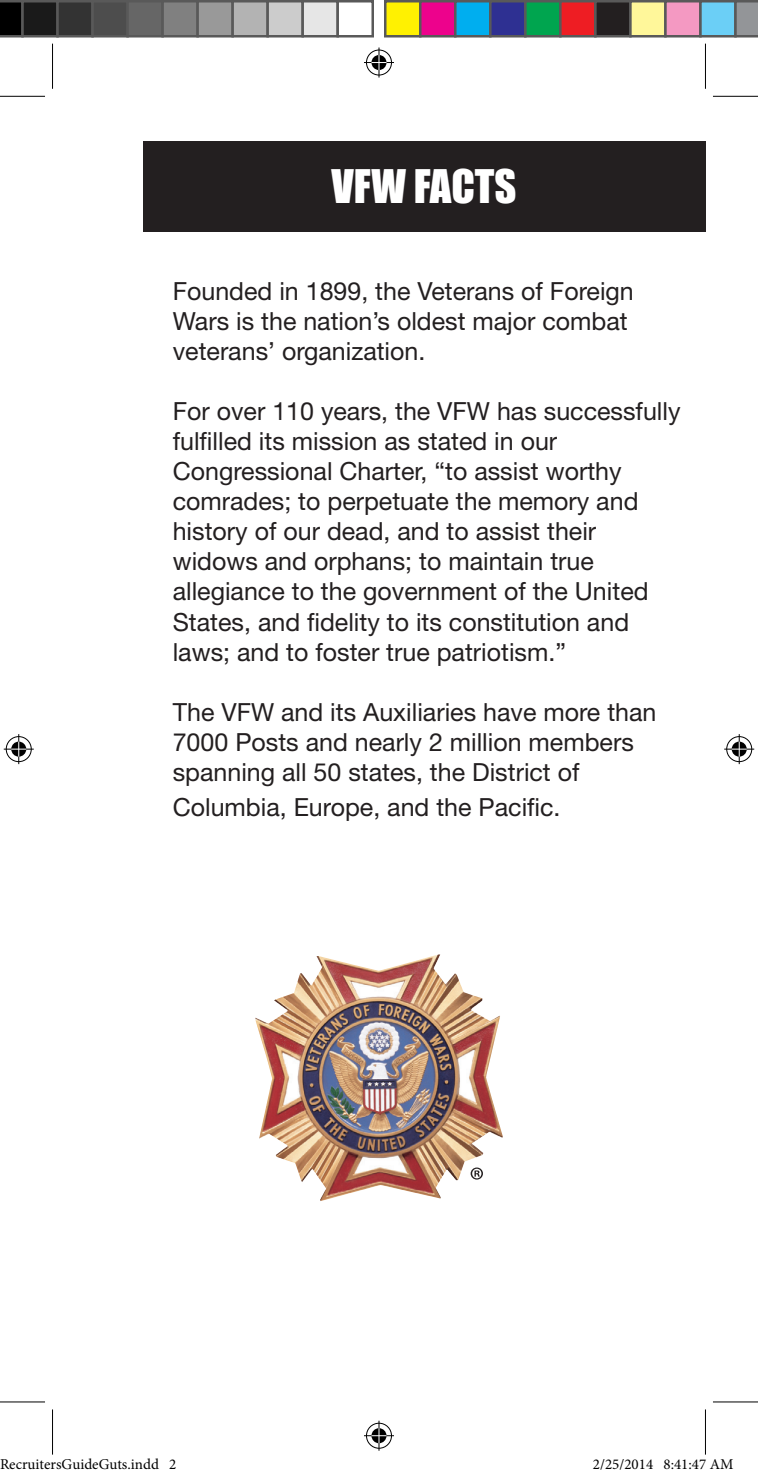
<style>
.page{position:relative;width:758px;height:1477px;background:#fff}
.page>*{position:absolute;margin:0;border:0;box-sizing:border-box;transform-origin:0 0}
.t1{font:42.5px "Impact";color:#fff}
.t2{font:25px/30px "Helvetica Neue LT Std";color:#231f20}
.t3{font:15px "Minion Pro";color:#000}
</style>
<div class="page">
<img style="left:255px;top:954px;width:247px;height:247px">
<svg style="left:470px;top:1167px;width:13px;height:12px"></svg>
<div style="left:142px;top:141px;width:563px;height:90px;background:#231f20"></div>
<hr style="left:0;top:96px;width:45px;height:1px;background:#000">
<hr style="left:712px;top:96px;width:46px;height:1px;background:#000">
<hr style="left:0;top:1401px;width:45px;height:1px;background:#000">
<hr style="left:712px;top:1401px;width:46px;height:1px;background:#000">
<hr style="left:52px;top:44px;width:1px;height:45px;background:#000">
<hr style="left:52px;top:1409px;width:1px;height:45px;background:#000">
<hr style="left:705px;top:44px;width:1px;height:45px;background:#000">
<div style="left:365px;top:48px;width:28px;height:29px;border:3px solid #fff;border-radius:50%"></div>
<hr style="left:364px;top:61px;width:30px;height:3px;background:#fff">
<hr style="left:377px;top:48px;width:3px;height:30px;background:#fff">
<div style="left:370px;top:53px;width:18px;height:19px;border:3px solid #fff;border-radius:50%"></div>
<div style="left:366px;top:50px;width:26px;height:25px;border:1px solid #000;border-radius:50%"></div>
<hr style="left:364px;top:62px;width:30px;height:1px;background:#000">
<hr style="left:378px;top:48px;width:1px;height:30px;background:#000">
<svg style="left:371px;top:55px;width:15px;height:15px"></svg>
<div style="left:365px;top:1421px;width:28px;height:28px;border:3px solid #fff;border-radius:50%"></div>
<svg style="left:364px;top:1433px;width:30px;height:4px"></svg>
<hr style="left:377px;top:1420px;width:3px;height:30px;background:#fff">
<div style="left:370px;top:1426px;width:18px;height:18px;border:3px solid #fff;border-radius:50%"></div>
<div style="left:366px;top:1422px;width:26px;height:26px;border:1px solid #000;border-radius:50%"></div>
<hr style="left:364px;top:1435px;width:30px;height:1px;background:#000">
<hr style="left:378px;top:1420px;width:1px;height:30px;background:#000">
<svg style="left:371px;top:1428px;width:15px;height:14px"></svg>
<div style="left:5px;top:735px;width:28px;height:28px;border:3px solid #fff;border-radius:50%"></div>
<hr style="left:4px;top:747px;width:30px;height:3px;background:#fff">
<hr style="left:17px;top:734px;width:3px;height:30px;background:#fff">
<div style="left:10px;top:740px;width:18px;height:18px;border:3px solid #fff;border-radius:50%"></div>
<div style="left:6px;top:736px;width:26px;height:26px;border:1px solid #000;border-radius:50%"></div>
<hr style="left:4px;top:748px;width:30px;height:1px;background:#000">
<hr style="left:18px;top:734px;width:1px;height:30px;background:#000">
<svg style="left:11px;top:741px;width:15px;height:15px"></svg>
<div style="left:725px;top:735px;width:28px;height:28px;border:3px solid #fff;border-radius:50%"></div>
<hr style="left:724px;top:747px;width:30px;height:3px;background:#fff">
<hr style="left:737px;top:734px;width:3px;height:30px;background:#fff">
<div style="left:730px;top:740px;width:18px;height:18px;border:3px solid #fff;border-radius:50%"></div>
<div style="left:726px;top:736px;width:26px;height:26px;border:1px solid #000;border-radius:50%"></div>
<hr style="left:724px;top:748px;width:30px;height:1px;background:#000">
<hr style="left:738px;top:734px;width:1px;height:30px;background:#000">
<svg style="left:731px;top:741px;width:15px;height:15px"></svg>
<svg style="left:0;top:0;width:21px;height:38px"></svg>
<div style="left:22px;top:1px;width:36px;height:35px;background:#1a1a1a"></div>
<div style="left:21px;top:0;width:38px;height:38px;border:2px solid #595959"></div>
<div style="left:58px;top:1px;width:34px;height:35px;background:#333"></div>
<div style="left:56px;top:0;width:38px;height:38px;border:2px solid #595959"></div>
<div style="left:92px;top:1px;width:36px;height:35px;background:#4d4d4d"></div>
<div style="left:91px;top:0;width:38px;height:38px;border:2px solid #595959"></div>
<div style="left:128px;top:1px;width:34px;height:35px;background:#666"></div>
<div style="left:126px;top:0;width:38px;height:38px;border:2px solid #595959"></div>
<div style="left:162px;top:1px;width:36px;height:35px;background:#808080"></div>
<div style="left:161px;top:0;width:38px;height:38px;border:2px solid #595959"></div>
<div style="left:198px;top:1px;width:34px;height:35px;background:#999"></div>
<div style="left:196px;top:0;width:38px;height:38px;border:2px solid #595959"></div>
<div style="left:232px;top:1px;width:36px;height:35px;background:#b3b3b3"></div>
<div style="left:231px;top:0;width:38px;height:38px;border:2px solid #595959"></div>
<div style="left:268px;top:1px;width:34px;height:35px;background:#ccc"></div>
<div style="left:266px;top:0;width:38px;height:38px;border:2px solid #595959"></div>
<div style="left:302px;top:1px;width:36px;height:35px;background:#e6e6e6"></div>
<div style="left:301px;top:0;width:38px;height:38px;border:2px solid #595959"></div>
<div style="left:336px;top:0;width:38px;height:38px;border:2px solid #595959"></div>
<div style="left:385px;top:1px;width:35px;height:35px;background:#fff101"></div>
<div style="left:384px;top:0;width:37px;height:38px;border:2px solid #595959"></div>
<div style="left:420px;top:1px;width:35px;height:35px;background:#ed028c"></div>
<div style="left:419px;top:0;width:37px;height:38px;border:2px solid #595959"></div>
<div style="left:455px;top:1px;width:35px;height:35px;background:#00aeef"></div>
<div style="left:454px;top:0;width:37px;height:38px;border:2px solid #595959"></div>
<div style="left:490px;top:1px;width:35px;height:35px;background:#2e3092"></div>
<div style="left:489px;top:0;width:37px;height:38px;border:2px solid #595959"></div>
<div style="left:525px;top:1px;width:35px;height:35px;background:#00a54f"></div>
<div style="left:524px;top:0;width:37px;height:38px;border:2px solid #595959"></div>
<div style="left:560px;top:1px;width:35px;height:35px;background:#ee1d23"></div>
<div style="left:559px;top:0;width:37px;height:38px;border:2px solid #595959"></div>
<div style="left:595px;top:1px;width:35px;height:35px;background:#231f20"></div>
<div style="left:594px;top:0;width:37px;height:38px;border:2px solid #595959"></div>
<div style="left:630px;top:1px;width:35px;height:35px;background:#fff79a"></div>
<div style="left:629px;top:0;width:37px;height:38px;border:2px solid #595959"></div>
<div style="left:665px;top:1px;width:35px;height:35px;background:#f499c2"></div>
<div style="left:664px;top:0;width:37px;height:38px;border:2px solid #595959"></div>
<div style="left:700px;top:1px;width:35px;height:35px;background:#6bcff6"></div>
<div style="left:699px;top:0;width:37px;height:38px;border:2px solid #595959"></div>
<svg style="left:734px;top:0;width:24px;height:38px"></svg>
<div style="left:631px;top:1459px;width:7px;height:10px;border:1px solid #fff;border-radius:50%"></div>
<div style="left:633px;top:1459px;width:4px;height:10px;border:1px solid #fff;border-radius:50%"></div>
<svg style="left:705px;top:1401px;width:29px;height:54px"></svg>
<p class="t1" style="left:331px;top:153px;width:186px">VFW FACTS</p>
<p class="t2" style="left:173px;top:276px;width:462px">Founded in 1899, the Veterans of Foreign<br>Wars is the nation’s oldest major combat veterans’ organization.</p>
<p class="t2" style="left:173px;top:396px;width:509px">For over 110 years, the VFW has successfully fulfilled its mission as stated in our Congressional Charter, “to assist worthy comrades; to perpetuate the memory and history of our dead, and to assist their widows and orphans; to maintain true allegiance to the government of the United States, and fidelity to its constitution and laws; and to foster true patriotism.”</p>
<p class="t2" style="left:173px;top:696px;width:485px">The VFW and its Auxiliaries have more than<br>7000 Posts and nearly 2 million members spanning all 50 states, the District of</p>
<p class="t2" style="left:173px;top:791px;width:389px">Columbia, Europe, and the Pacific.</p>
<p class="t3" style="left:0;top:1454px;width:178px">RecruitersGuideGuts.indd 2</p>
<p class="t3" style="left:592px;top:1454px;width:142px">2/25/2014 8:41:47 AM</p>
</div>
